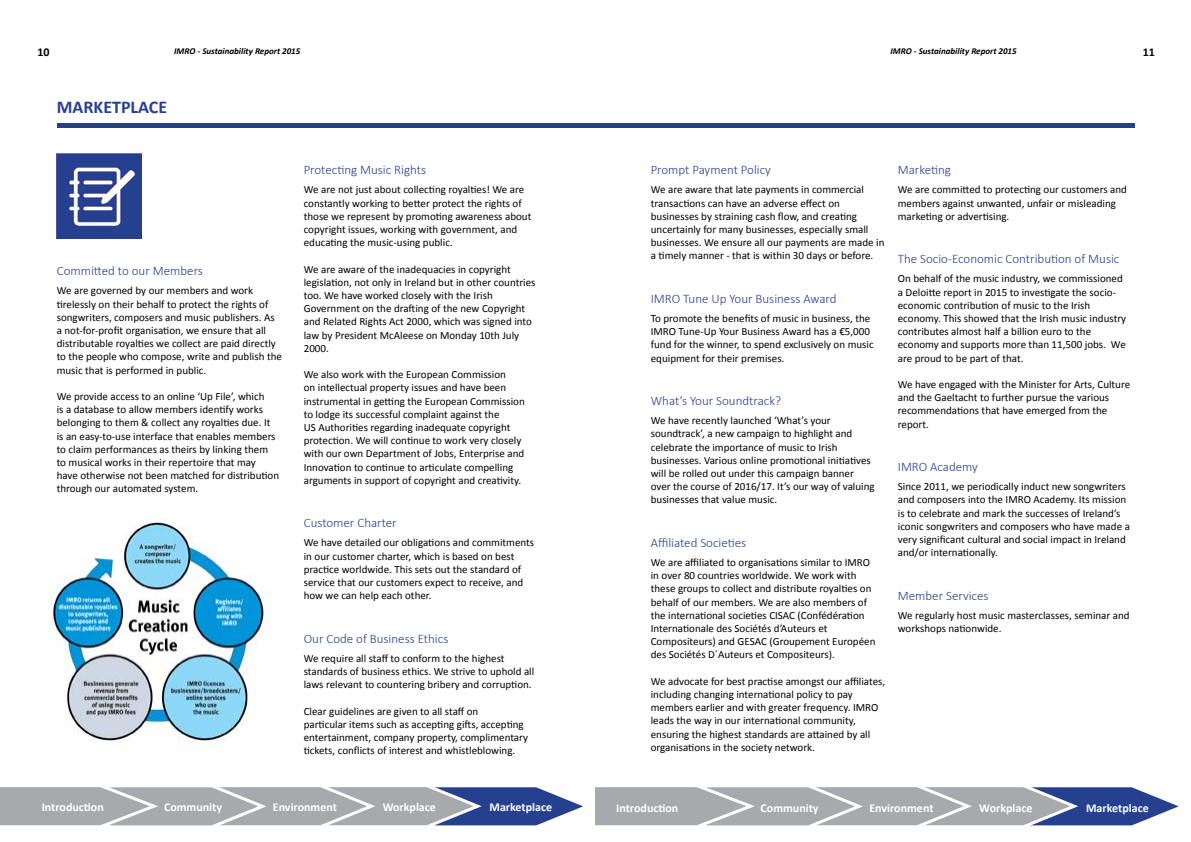
<style>
.page{position:relative;width:1191px;height:842px;background:#fff}
.page>*{position:absolute;margin:0;border:0;box-sizing:border-box;transform-origin:0 0}
.t1{font:700 18px "Calibri";color:#25408f}
.t2{font:300 13px "Calibri";color:#25408f}
.t3{font:700 12px "Calibri";color:#fff}
.t4{font:700 12px "Calibri";color:#000}
.t5{font:11px/13.2px "Calibri";color:#000}
.t6{font:italic 700 9px "Calibri";color:#000}
</style>
<div class="page">
<svg style="left:0;top:787px;width:1179px;height:39px;background:#9ca2b1"></svg>
<img style="left:57px;top:153px;width:85px;height:85px">
<img style="left:51px;top:522px;width:214px;height:220px">
<div style="left:57px;top:123px;width:1077px;height:5px;background:#25408f"></div>
<p class="t6" style="left:174px;top:45px;width:128px">IMRO - Sustainability Report 2015</p>
<p class="t6" style="left:890px;top:45px;width:128px">IMRO - Sustainability Report 2015</p>
<p class="t4" style="left:37px;top:44px;width:14px">10</p>
<p class="t4" style="left:1142px;top:44px;width:14px">11</p>
<h1 class="t1" style="left:57px;top:95px;width:112px">MARKETPLACE</h1>
<p class="t2" style="left:57px;top:263px;width:148px">Committed to our Members</p>
<p class="t5" style="left:57px;top:284px;width:227px">We are governed by our members and work tirelessly on their behalf to protect the rights of songwriters, composers and music publishers. As a not-for-profit organisation, we ensure that all distributable royalties we collect are paid directly to the people who compose, write and publish the music that is performed in public.</p>
<p class="t5" style="left:57px;top:390px;width:224px">We provide access to an online ‘Up File’, which<br>is a database to allow members identify works belonging to them &amp; collect any royalties due. It is an easy-to-use interface that enables members to claim performances as theirs by linking them to musical works in their repertoire that may have otherwise not been matched for distribution through our automated system.</p>
<p class="t2" style="left:304px;top:162px;width:124px">Protecting Music Rights</p>
<p class="t5" style="left:304px;top:183px;width:229px">We are not just about collecting royalties! We are constantly working to better protect the rights of those we represent by promoting awareness about copyright issues, working with government, and educating the music-using public.</p>
<p class="t5" style="left:304px;top:262px;width:233px">We are aware of the inadequacies in copyright legislation, not only in Ireland but in other countries too. We have worked closely with the Irish Government on the drafting of the new Copyright and Related Rights Act 2000, which was signed into law by President McAleese on Monday 10th July 2000.</p>
<p class="t5" style="left:304px;top:368px;width:222px">We also work with the European Commission<br>on intellectual property issues and have been instrumental in getting the European Commission to lodge its successful complaint against the<br>US Authorities regarding inadequate copyright protection. We will continue to work very closely with our own Department of Jobs, Enterprise and Innovation to continue to articulate compelling arguments in support of copyright and creativity.</p>
<p class="t2" style="left:304px;top:515px;width:94px">Customer Charter</p>
<p class="t5" style="left:304px;top:536px;width:232px">We have detailed our obligations and commitments in our customer charter, which is based on best practice worldwide. This sets out the standard of service that our customers expect to receive, and how we can help each other.</p>
<p class="t2" style="left:304px;top:630px;width:146px">Our Code of Business Ethics</p>
<p class="t5" style="left:304px;top:652px;width:232px">We require all staff to conform to the highest standards of business ethics. We strive to uphold all laws relevant to countering bribery and corruption.</p>
<p class="t5" style="left:304px;top:704px;width:226px">Clear guidelines are given to all staff on<br>particular items such as accepting gifts, accepting entertainment, company property, complimentary tickets, conflicts of interest and whistleblowing.</p>
<p class="t2" style="left:651px;top:162px;width:122px">Prompt Payment Policy</p>
<p class="t5" style="left:651px;top:183px;width:235px">We are aware that late payments in commercial transactions can have an adverse effect on businesses by straining cash flow, and creating uncertainly for many businesses, especially small businesses. We ensure all our payments are made in a timely manner - that is within 30 days or before.</p>
<p class="t2" style="left:651px;top:290px;width:187px">IMRO Tune Up Your Business Award</p>
<p class="t5" style="left:651px;top:312px;width:224px">To promote the benefits of music in business, the IMRO Tune-Up Your Business Award has a €5,000 fund for the winner, to spend exclusively on music equipment for their premises.</p>
<p class="t2" style="left:651px;top:393px;width:132px">What’s Your Soundtrack?</p>
<p class="t5" style="left:651px;top:414px;width:225px">We have recently launched ‘What’s your soundtrack’, a new campaign to highlight and celebrate the importance of music to Irish businesses. Various online promotional initiatives will be rolled out under this campaign banner over the course of 2016/17. It’s our way of valuing businesses that value music.</p>
<p class="t2" style="left:651px;top:534px;width:97px">Affiliated Societies</p>
<p class="t5" style="left:651px;top:556px;width:226px">We are affiliated to organisations similar to IMRO in over 80 countries worldwide. We work with these groups to collect and distribute royalties on behalf of our members. We are also members of the international societies CISAC (Confédération Internationale des Sociétés d’Auteurs et Compositeurs) and GESAC (Groupement Européen des Sociétés D´Auteurs et Compositeurs).</p>
<p class="t5" style="left:651px;top:675px;width:236px">We advocate for best practise amongst our affiliates, including changing international policy to pay members earlier and with greater frequency. IMRO leads the way in our international community, ensuring the highest standards are attained by all organisations in the society network.</p>
<p class="t2" style="left:897px;top:162px;width:55px">Marketing</p>
<p class="t5" style="left:897px;top:183px;width:231px">We are committed to protecting our customers and members against unwanted, unfair or misleading marketing or advertising.</p>
<p class="t2" style="left:897px;top:251px;width:223px">The Socio-Economic Contribution of Music</p>
<p class="t5" style="left:897px;top:272px;width:230px">On behalf of the music industry, we commissioned a Deloitte report in 2015 to investigate the socio&shy;economic contribution of music to the Irish economy. This showed that the Irish music industry contributes almost half a billion euro to the economy and supports more than 11,500 jobs. We are proud to be part of that.</p>
<p class="t5" style="left:897px;top:378px;width:234px">We have engaged with the Minister for Arts, Culture and the Gaeltacht to further pursue the various recommendations that have emerged from the report.</p>
<p class="t2" style="left:897px;top:459px;width:82px">IMRO Academy</p>
<p class="t5" style="left:897px;top:480px;width:234px">Since 2011, we periodically induct new songwriters and composers into the IMRO Academy. Its mission is to celebrate and mark the successes of Ireland’s iconic songwriters and composers who have made a very significant cultural and social impact in Ireland and/or internationally.</p>
<p class="t2" style="left:897px;top:587px;width:92px">Member Services</p>
<p class="t5" style="left:897px;top:609px;width:233px">We regularly host music masterclasses, seminar and workshops nationwide.</p>
<p class="t3" style="left:42px;top:799px;width:64px">Introduction</p>
<p class="t3" style="left:164px;top:799px;width:60px">Community</p>
<p class="t3" style="left:273px;top:799px;width:66px">Environment</p>
<p class="t3" style="left:383px;top:799px;width:55px">Workplace</p>
<p class="t3" style="left:489px;top:799px;width:64px">Marketplace</p>
<p class="t3" style="left:616px;top:800px;width:64px">Introduction</p>
<p class="t3" style="left:760px;top:800px;width:60px">Community</p>
<p class="t3" style="left:869px;top:800px;width:66px">Environment</p>
<p class="t3" style="left:979px;top:800px;width:55px">Workplace</p>
<p class="t3" style="left:1086px;top:800px;width:64px">Marketplace</p>
</div>
